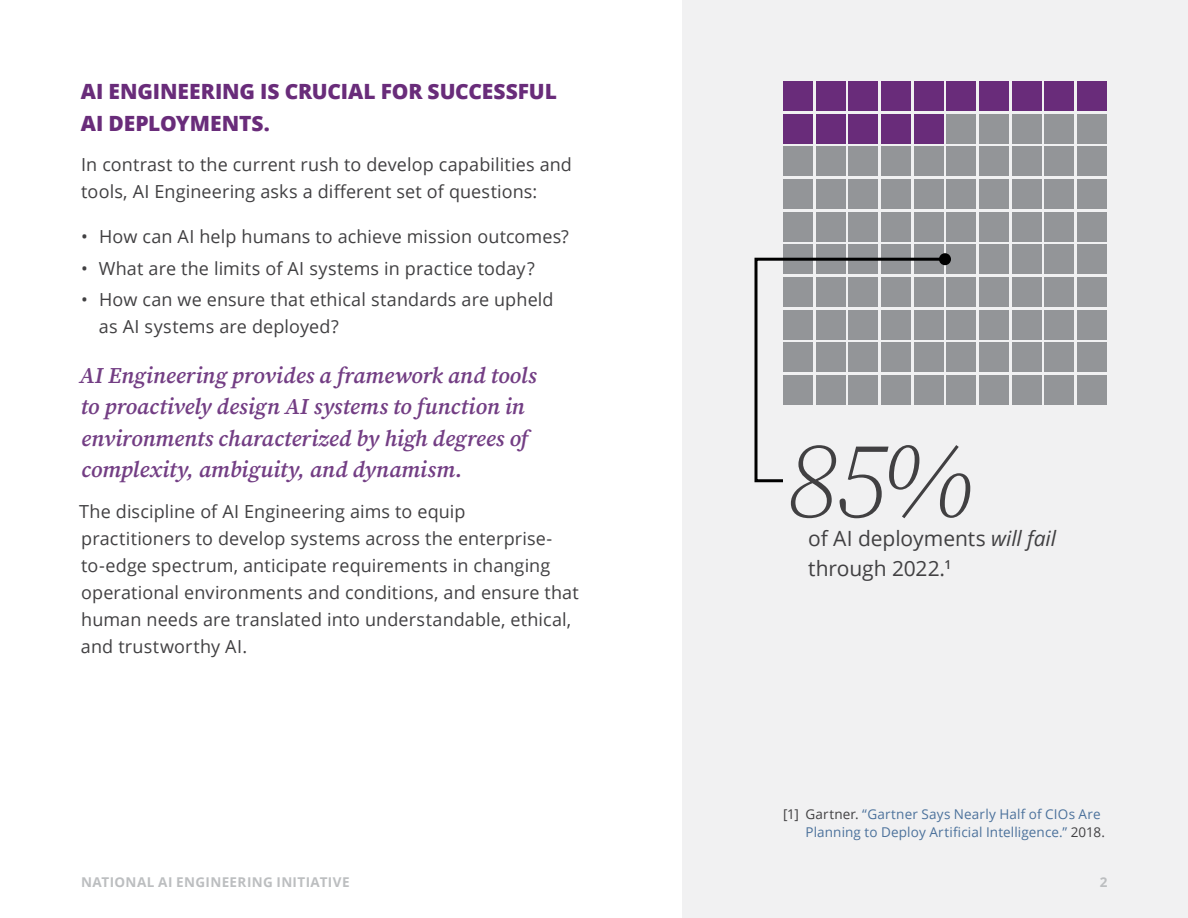
<style>
.page{position:relative;width:1188px;height:918px;background:#fff}
.page>*{position:absolute;margin:0;border:0;box-sizing:border-box;transform-origin:0 0}
.t1{font:italic 300 108px "Source Serif Pro";color:#414042}
.t2{font:italic 600 22.5px/31.5px "Source Serif Pro";color:#733e84}
.t3{font:800 21px/31.5px "Open Sans";letter-spacing:-.005em;color:#692c7a}
.t4{font:21px/30px "Open Sans";letter-spacing:-.005em;color:#414042}
.t5{font:18px/27px "Open Sans";letter-spacing:.005em;color:#414042}
.t6{font:13.5px/18px "Open Sans";letter-spacing:.01em;color:#4c729c}
.t7{font:700 13.5px "Open Sans";letter-spacing:.03em;color:#bcbec0}
.s1{font-style:italic}
.s2{color:#414042}
</style>
<div class="page">
<div style="left:682px;top:0;width:506px;height:918px;background:#f1f1f2"></div>
<div style="left:783px;top:81px;width:30px;height:30px;background:#692c7a"></div>
<div style="left:816px;top:81px;width:29px;height:30px;background:#692c7a"></div>
<div style="left:848px;top:81px;width:30px;height:30px;background:#692c7a"></div>
<div style="left:881px;top:81px;width:30px;height:30px;background:#692c7a"></div>
<div style="left:914px;top:81px;width:30px;height:30px;background:#692c7a"></div>
<div style="left:946px;top:81px;width:30px;height:30px;background:#692c7a"></div>
<div style="left:979px;top:81px;width:30px;height:30px;background:#692c7a"></div>
<div style="left:1012px;top:81px;width:30px;height:30px;background:#692c7a"></div>
<div style="left:1045px;top:81px;width:29px;height:30px;background:#692c7a"></div>
<div style="left:1077px;top:81px;width:30px;height:30px;background:#692c7a"></div>
<div style="left:783px;top:114px;width:30px;height:29px;background:#692c7a"></div>
<div style="left:816px;top:114px;width:29px;height:29px;background:#692c7a"></div>
<div style="left:848px;top:114px;width:30px;height:29px;background:#692c7a"></div>
<div style="left:881px;top:114px;width:30px;height:29px;background:#692c7a"></div>
<div style="left:914px;top:114px;width:30px;height:29px;background:#692c7a"></div>
<div style="left:946px;top:114px;width:30px;height:29px;background:#939598"></div>
<div style="left:979px;top:114px;width:30px;height:29px;background:#939598"></div>
<div style="left:1012px;top:114px;width:30px;height:29px;background:#939598"></div>
<div style="left:1045px;top:114px;width:29px;height:29px;background:#939598"></div>
<div style="left:1077px;top:114px;width:30px;height:29px;background:#939598"></div>
<div style="left:783px;top:146px;width:30px;height:30px;background:#939598"></div>
<div style="left:816px;top:146px;width:29px;height:30px;background:#939598"></div>
<div style="left:848px;top:146px;width:30px;height:30px;background:#939598"></div>
<div style="left:881px;top:146px;width:30px;height:30px;background:#939598"></div>
<div style="left:914px;top:146px;width:30px;height:30px;background:#939598"></div>
<div style="left:946px;top:146px;width:30px;height:30px;background:#939598"></div>
<div style="left:979px;top:146px;width:30px;height:30px;background:#939598"></div>
<div style="left:1012px;top:146px;width:30px;height:30px;background:#939598"></div>
<div style="left:1045px;top:146px;width:29px;height:30px;background:#939598"></div>
<div style="left:1077px;top:146px;width:30px;height:30px;background:#939598"></div>
<div style="left:783px;top:179px;width:30px;height:30px;background:#939598"></div>
<div style="left:816px;top:179px;width:29px;height:30px;background:#939598"></div>
<div style="left:848px;top:179px;width:30px;height:30px;background:#939598"></div>
<div style="left:881px;top:179px;width:30px;height:30px;background:#939598"></div>
<div style="left:914px;top:179px;width:30px;height:30px;background:#939598"></div>
<div style="left:946px;top:179px;width:30px;height:30px;background:#939598"></div>
<div style="left:979px;top:179px;width:30px;height:30px;background:#939598"></div>
<div style="left:1012px;top:179px;width:30px;height:30px;background:#939598"></div>
<div style="left:1045px;top:179px;width:29px;height:30px;background:#939598"></div>
<div style="left:1077px;top:179px;width:30px;height:30px;background:#939598"></div>
<div style="left:783px;top:212px;width:30px;height:30px;background:#939598"></div>
<div style="left:816px;top:212px;width:29px;height:30px;background:#939598"></div>
<div style="left:848px;top:212px;width:30px;height:30px;background:#939598"></div>
<div style="left:881px;top:212px;width:30px;height:30px;background:#939598"></div>
<div style="left:914px;top:212px;width:30px;height:30px;background:#939598"></div>
<div style="left:946px;top:212px;width:30px;height:30px;background:#939598"></div>
<div style="left:979px;top:212px;width:30px;height:30px;background:#939598"></div>
<div style="left:1012px;top:212px;width:30px;height:30px;background:#939598"></div>
<div style="left:1045px;top:212px;width:29px;height:30px;background:#939598"></div>
<div style="left:1077px;top:212px;width:30px;height:30px;background:#939598"></div>
<div style="left:783px;top:244px;width:30px;height:30px;background:#939598"></div>
<div style="left:816px;top:244px;width:29px;height:30px;background:#939598"></div>
<div style="left:848px;top:244px;width:30px;height:30px;background:#939598"></div>
<div style="left:881px;top:244px;width:30px;height:30px;background:#939598"></div>
<div style="left:914px;top:244px;width:30px;height:30px;background:#939598"></div>
<div style="left:946px;top:244px;width:30px;height:30px;background:#939598"></div>
<div style="left:979px;top:244px;width:30px;height:30px;background:#939598"></div>
<div style="left:1012px;top:244px;width:30px;height:30px;background:#939598"></div>
<div style="left:1045px;top:244px;width:29px;height:30px;background:#939598"></div>
<div style="left:1077px;top:244px;width:30px;height:30px;background:#939598"></div>
<div style="left:946px;top:277px;width:30px;height:30px;background:#939598"></div>
<div style="left:979px;top:277px;width:30px;height:30px;background:#939598"></div>
<div style="left:1012px;top:277px;width:30px;height:30px;background:#939598"></div>
<div style="left:1045px;top:277px;width:29px;height:30px;background:#939598"></div>
<div style="left:1077px;top:277px;width:30px;height:30px;background:#939598"></div>
<div style="left:946px;top:310px;width:30px;height:30px;background:#939598"></div>
<div style="left:979px;top:310px;width:30px;height:30px;background:#939598"></div>
<div style="left:1012px;top:310px;width:30px;height:30px;background:#939598"></div>
<div style="left:1045px;top:310px;width:29px;height:30px;background:#939598"></div>
<div style="left:1077px;top:310px;width:30px;height:30px;background:#939598"></div>
<div style="left:946px;top:343px;width:30px;height:29px;background:#939598"></div>
<div style="left:979px;top:343px;width:30px;height:29px;background:#939598"></div>
<div style="left:1012px;top:343px;width:30px;height:29px;background:#939598"></div>
<div style="left:1045px;top:343px;width:29px;height:29px;background:#939598"></div>
<div style="left:1077px;top:343px;width:30px;height:29px;background:#939598"></div>
<div style="left:946px;top:375px;width:30px;height:30px;background:#939598"></div>
<div style="left:979px;top:375px;width:30px;height:30px;background:#939598"></div>
<div style="left:1012px;top:375px;width:30px;height:30px;background:#939598"></div>
<div style="left:1045px;top:375px;width:29px;height:30px;background:#939598"></div>
<div style="left:1077px;top:375px;width:30px;height:30px;background:#939598"></div>
<svg style="left:754px;top:256px;width:194px;height:227px"></svg>
<div style="left:939px;top:253px;width:12px;height:12px;background:#000;border-radius:50%"></div>
<p class="t3" style="left:81px;top:75px;width:478px">AI ENGINEERING IS CRUCIAL FOR SUCCESSFUL<br>AI DEPLOYMENTS.</p>
<p class="t5" style="left:81px;top:151px;width:492px">In contrast to the current rush to develop capabilities and tools, AI Engineering asks a different set of questions:</p>
<p class="t5" style="left:81px;top:223px;width:489px">• How can AI help humans to achieve mission outcomes?</p>
<p class="t5" style="left:81px;top:254px;width:455px">• What are the limits of AI systems in practice today?</p>
<p class="t5" style="left:99px;top:286px;width:456px;text-indent:-18px">• How can we ensure that ethical standards are upheld as AI systems are deployed?</p>
<p class="t2" style="left:79px;top:359px;width:459px">AI Engineering provides a framework and tools to proactively design AI systems to function in environments characterized by high degrees of complexity, ambiguity, and dynamism.</p>
<p class="t5" style="left:79px;top:497px;width:501px">The discipline of AI Engineering aims to equip practitioners to develop systems across the enterprise&shy;to-edge spectrum, anticipate requirements in changing operational environments and conditions, and ensure that human needs are translated into understandable, ethical, and trustworthy AI.</p>
<h1 class="t1" style="left:783px;top:411px;width:193px">85%</h1>
<p class="t4" style="left:808px;top:523px;width:249px">of AI deployments <span class="s1">will fail </span>through 2022.<sup>1</sup></p>
<p class="t6" style="left:806px;top:805px;width:301px;text-indent:-23px"><span class="s2">[1] Gartner.</span> “Gartner Says Nearly Half of CIOs Are<br>Planning to Deploy Artificial Intelligence.” <span class="s2">2018.</span></p>
<p class="t7" style="left:81px;top:872px;width:270px">NATIONAL AI ENGINEERING INITIATIVE</p>
<p class="t7" style="left:1100px;top:872px;width:9px">2</p>
</div>
